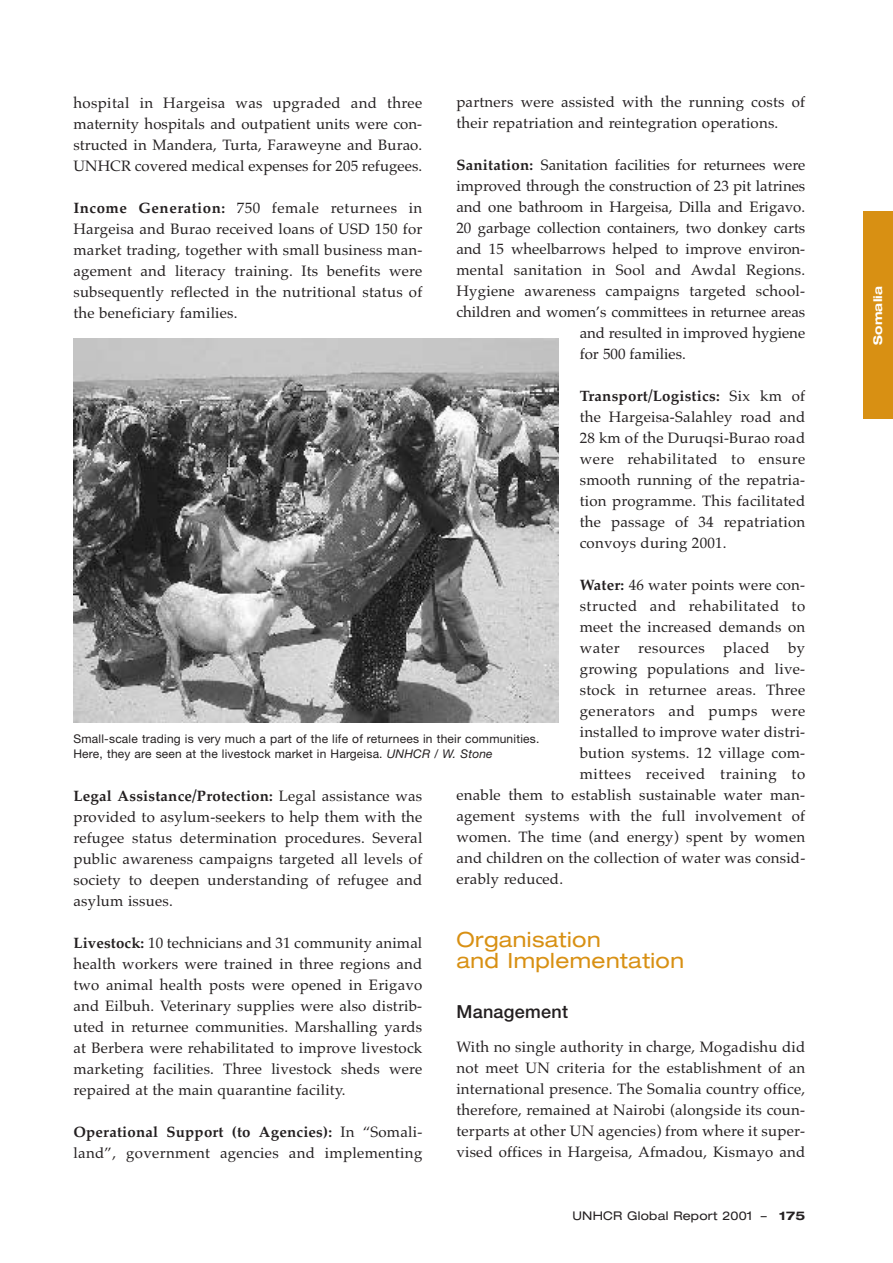
<style>
.page{position:relative;width:893px;height:1263px;background:#fff}
.page>*{position:absolute;margin:0;border:0;box-sizing:border-box;transform-origin:0 0}
.t1{font:expanded 21px/21px "Helvetica Neue";letter-spacing:.02em;color:#d89013}
.t2{font:500 18px "Helvetica Neue";letter-spacing:.015em;color:#231f20}
.t3{font:15px/21px "Palatino";letter-spacing:.015em;color:#231f20;text-align:justify}
.t4{font:15px "Palatino";letter-spacing:.035em;color:#231f20}
.t5{font:12px/15px "Helvetica Neue";letter-spacing:.015em;color:#231f20}
.t6{font:expanded 12px "Helvetica Neue";letter-spacing:.02em;color:#231f20}
.t7{font:700 expanded 12px "Helvetica Neue";letter-spacing:.025em;color:#fff}
.s1{font-weight:700}
.s2{font-style:italic}
</style>
<div class="page">
<svg style="left:73px;top:211px;width:819px;height:512px"></svg>
<p class="t3" style="left:456px;top:93px;width:350px">partners were assisted with the running costs of their repatriation and reintegration operations.</p>
<p class="t3" style="left:456px;top:156px;width:350px"><span class="s1">Sanitation:</span> Sanitation facilities for returnees were</p>
<p class="t3" style="left:456px;top:177px;width:350px">improved through the construction of 23 pit latrines</p>
<p class="t3" style="left:456px;top:198px;width:350px">and one bathroom in Hargeisa, Dilla and Erigavo.</p>
<p class="t3" style="left:456px;top:219px;width:350px">20 garbage collection containers, two donkey carts</p>
<p class="t3" style="left:456px;top:240px;width:350px">and 15 wheelbarrows helped to improve environ-</p>
<p class="t3" style="left:456px;top:261px;width:350px">mental sanitation in Sool and Awdal Regions.</p>
<p class="t3" style="left:456px;top:282px;width:350px">Hygiene awareness campaigns targeted school-</p>
<p class="t3" style="left:456px;top:303px;width:350px">children and women’s committees in returnee areas</p>
<p class="t3" style="left:579px;top:324px;width:227px">and resulted in improved hygiene</p>
<p class="t3" style="left:579px;top:345px;width:107px">for 500 families.</p>
<p class="t3" style="left:579px;top:387px;width:227px"><span class="s1">Transport/Logistics:</span> Six km of the Hargeisa-Salahley road and 28 km of the Duruqsi-Burao road were rehabilitated to ensure smooth running of the repatria&shy;tion programme. This facilitated the passage of 34 repatriation convoys during 2001.</p>
<p class="t3" style="left:579px;top:576px;width:227px"><span class="s1">Water:</span> 46 water points were con-</p>
<p class="t4" style="left:579px;top:600px;width:227px">structed and rehabilitated to</p>
<p class="t3" style="left:579px;top:618px;width:227px">meet the increased demands on</p>
<p class="t4" style="left:579px;top:642px;width:227px">water resources placed by</p>
<p class="t3" style="left:579px;top:660px;width:227px">growing populations and live-</p>
<p class="t3" style="left:579px;top:681px;width:227px">stock in returnee areas. Three</p>
<p class="t4" style="left:579px;top:705px;width:227px">generators and pumps were</p>
<p class="t3" style="left:579px;top:723px;width:227px">installed to improve water distri-</p>
<p class="t3" style="left:579px;top:744px;width:227px">bution systems. 12 village com-</p>
<p class="t4" style="left:579px;top:768px;width:227px">mittees received training to</p>
<p class="t3" style="left:456px;top:786px;width:350px">enable them to establish sustainable water man-</p>
<p class="t3" style="left:456px;top:807px;width:350px">agement systems with the full involvement of</p>
<p class="t3" style="left:456px;top:828px;width:350px">women. The time (and energy) spent by women</p>
<p class="t3" style="left:456px;top:849px;width:350px">and children on the collection of water was consid-</p>
<p class="t3" style="left:456px;top:870px;width:108px">erably reduced.</p>
<p class="t3" style="left:73px;top:94px;width:350px">hospital in Hargeisa was upgraded and three maternity hospitals and outpatient units were con&shy;structed in Mandera, Turta, Faraweyne and Burao.<br>UNHCR covered medical expenses for 205 refugees.</p>
<p class="t3" style="left:73px;top:199px;width:350px"><span class="s1">Income Generation:</span> 750 female returnees in Hargeisa and Burao received loans of USD 150 for market trading, together with small business man&shy;agement and literacy training. Its benefits were subsequently reflected in the nutritional status of the beneficiary families.</p>
<p class="t5" style="left:73px;top:733px;width:467px">Small-scale trading is very much a part of the life of returnees in their communities.<br>Here, they are seen at the livestock market in Hargeisa. <span class="s2">UNHCR / W. Stone</span></p>
<p class="t3" style="left:73px;top:787px;width:350px"><span class="s1">Legal Assistance/Protection:</span> Legal assistance was provided to asylum-seekers to help them with the refugee status determination procedures. Several public awareness campaigns targeted all levels of society to deepen understanding of refugee and asylum issues.</p>
<p class="t3" style="left:73px;top:934px;width:350px"><span class="s1">Livestock:</span> 10 technicians and 31 community animal health workers were trained in three regions and two animal health posts were opened in Erigavo and Eilbuh. Veterinary supplies were also distrib&shy;uted in returnee communities. Marshalling yards at Berbera were rehabilitated to improve livestock marketing facilities. Three livestock sheds were repaired at the main quarantine facility.</p>
<p class="t3" style="left:73px;top:1123px;width:350px"><span class="s1">Operational Support (to Agencies):</span> In “Somali&shy;land”, government agencies and implementing</p>
<h1 class="t1" style="left:456px;top:931px;width:229px">Organisation<br>and Implementation</h1>
<p class="t2" style="left:456px;top:1005px;width:113px">Management</p>
<p class="t3" style="left:456px;top:1038px;width:350px">With no single authority in charge, Mogadishu did not meet UN criteria for the establishment of an international presence. The Somalia country office, therefore, remained at Nairobi (alongside its coun&shy;terparts at other UN agencies) from where it super&shy;vised offices in Hargeisa, Afmadou, Kismayo and</p>
<p class="t6" style="left:572px;top:1212px;width:234px">UNHCR Global Report 2001 – <span class="s1">175</span></p>
<p class="t7" style="left:873px;top:345px;width:61px;rotate:-90deg">Somalia</p>
</div>
